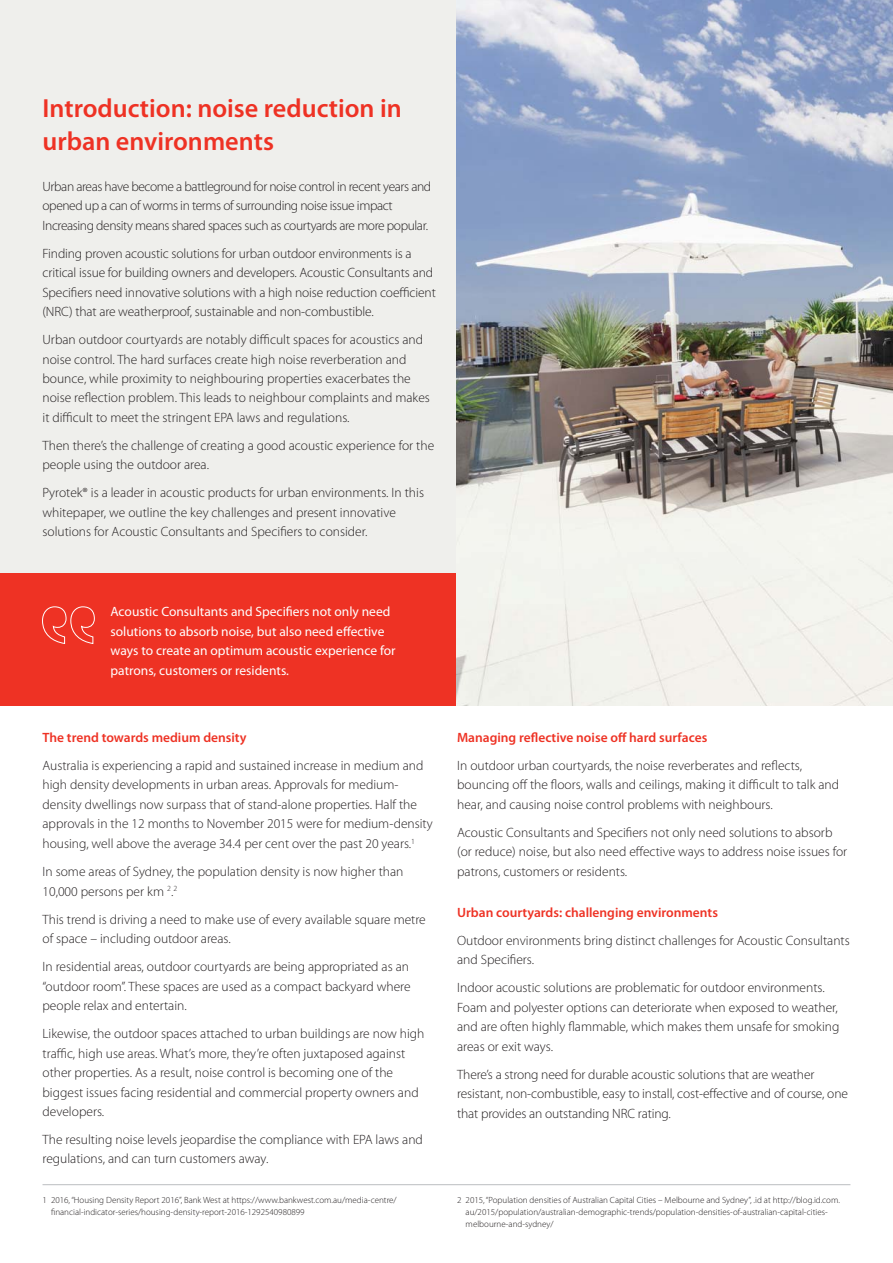
<style>
.page{position:relative;width:893px;height:1263px;background:#fff}
.page>*{position:absolute;margin:0;border:0;box-sizing:border-box;transform-origin:0 0}
.t1{font:600 26.25px/32.2px "Myriad Pro";color:#ee3224}
.t2{font:300 13.5px/19.5px "Myriad Pro";color:#231f20}
.t3{font:300 13.5px/19.5px "Myriad Pro";letter-spacing:-.03em;color:#231f20}
.t4{font:13.5px/19.5px "Myriad Pro";color:#fff}
.t5{font:600 13.5px "Myriad Pro";color:#ee3224}
.t6{font:300 9px/12px "Myriad Pro";color:#231f20}
</style>
<div class="page">
<div style="left:0;top:0;width:893px;height:604px;background:#efefec"></div>
<div style="left:0;top:574px;width:893px;height:132px;background:#ee3224"></div>
<img style="left:456px;top:0;width:437px;height:706px">
<hr style="left:43px;top:1184px;width:807px;height:1px;background:#bbbdc0">
<svg style="left:42px;top:606px;width:53px;height:38px"></svg>
<h1 class="t1" style="left:43px;top:95px;width:361px">Introduction: noise reduction in urban environments</h1>
<p class="t3" style="left:43px;top:178px;width:390px">Urban areas have become a battleground for noise control in recent years and opened up a can of worms in terms of surrounding noise issue impact<br>Increasing density means shared spaces such as courtyards are more popular.</p>
<p class="t2" style="left:43px;top:245px;width:395px">Finding proven acoustic solutions for urban outdoor environments is a critical issue for building owners and developers. Acoustic Consultants and Specifiers need innovative solutions with a high noise reduction coefficient (NRC) that are weatherproof, sustainable and non-combustible.</p>
<p class="t2" style="left:43px;top:331px;width:389px">Urban outdoor courtyards are notably difficult spaces for acoustics and noise control. The hard surfaces create high noise reverberation and bounce, while proximity to neighbouring properties exacerbates the noise reflection problem. This leads to neighbour complaints and makes it difficult to meet the stringent EPA laws and regulations.</p>
<p class="t2" style="left:43px;top:437px;width:393px">Then there’s the challenge of creating a good acoustic experience for the people using the outdoor area.</p>
<p class="t2" style="left:43px;top:485px;width:383px">Pyrotek® is a leader in acoustic products for urban environments. In this whitepaper, we outline the key challenges and present innovative solutions for Acoustic Consultants and Specifiers to consider.</p>
<p class="t4" style="left:111px;top:603px;width:287px">Acoustic Consultants and Specifiers not only need solutions to absorb noise, but also need effective ways to create an optimum acoustic experience for patrons, customers or residents.</p>
<p class="t5" style="left:43px;top:732px;width:206px">The trend towards medium density</p>
<p class="t2" style="left:43px;top:757px;width:392px">Australia is experiencing a rapid and sustained increase in medium and high density developments in urban areas. Approvals for medium&shy;density dwellings now surpass that of stand-alone properties. Half the approvals in the 12 months to November 2015 were for medium-density housing, well above the average 34.4 per cent over the past 20 years.<sup>1</sup></p>
<p class="t2" style="left:43px;top:863px;width:362px">In some areas of Sydney, the population density is now higher than<br>10,000 persons per km <sup>2</sup>.<sup>2</sup></p>
<p class="t2" style="left:43px;top:911px;width:385px">This trend is driving a need to make use of every available square metre of space – including outdoor areas.</p>
<p class="t2" style="left:43px;top:958px;width:370px">In residential areas, outdoor courtyards are being appropriated as an “outdoor room”. These spaces are used as a compact backyard where people relax and entertain.</p>
<p class="t2" style="left:43px;top:1025px;width:384px">Likewise, the outdoor spaces attached to urban buildings are now high traffic, high use areas. What’s more, they’re often juxtaposed against other properties. As a result, noise control is becoming one of the biggest issues facing residential and commercial property owners and developers.</p>
<p class="t2" style="left:43px;top:1131px;width:382px">The resulting noise levels jeopardise the compliance with EPA laws and regulations, and can turn customers away.</p>
<p class="t5" style="left:457px;top:732px;width:252px">Managing reflective noise off hard surfaces</p>
<p class="t2" style="left:457px;top:757px;width:383px">In outdoor urban courtyards, the noise reverberates and reflects, bouncing off the floors, walls and ceilings, making it difficult to talk and hear, and causing noise control problems with neighbours.</p>
<p class="t2" style="left:457px;top:824px;width:392px">Acoustic Consultants and Specifiers not only need solutions to absorb (or reduce) noise, but also need effective ways to address noise issues for patrons, customers or residents.</p>
<p class="t5" style="left:457px;top:907px;width:262px">Urban courtyards: challenging environments</p>
<p class="t2" style="left:457px;top:932px;width:394px">Outdoor environments bring distinct challenges for Acoustic Consultants and Specifiers.</p>
<p class="t2" style="left:457px;top:979px;width:384px">Indoor acoustic solutions are problematic for outdoor environments.<br>Foam and polyester options can deteriorate when exposed to weather, and are often highly flammable, which makes them unsafe for smoking areas or exit ways.</p>
<p class="t2" style="left:457px;top:1066px;width:392px">There’s a strong need for durable acoustic solutions that are weather resistant, non-combustible, easy to install, cost-effective and of course, one that provides an outstanding NRC rating.</p>
<p class="t6" style="left:51px;top:1195px;width:347px;text-indent:-9px">1 2016, “Housing Density Report 2016”, Bank West at https://www.bankwest.com.au/media-centre/ financial-indicator-series/housing-density-report-2016-1292540980899</p>
<p class="t6" style="left:466px;top:1195px;width:376px;text-indent:-9px">2 2015, “Population densities of Australian Capital Cities – Melbourne and Sydney”, .id at http://blog.id.com. au/2015/population/australian-demographic-trends/population-densities-of-australian-capital-cities&shy;melbourne-and-sydney/</p>
</div>
